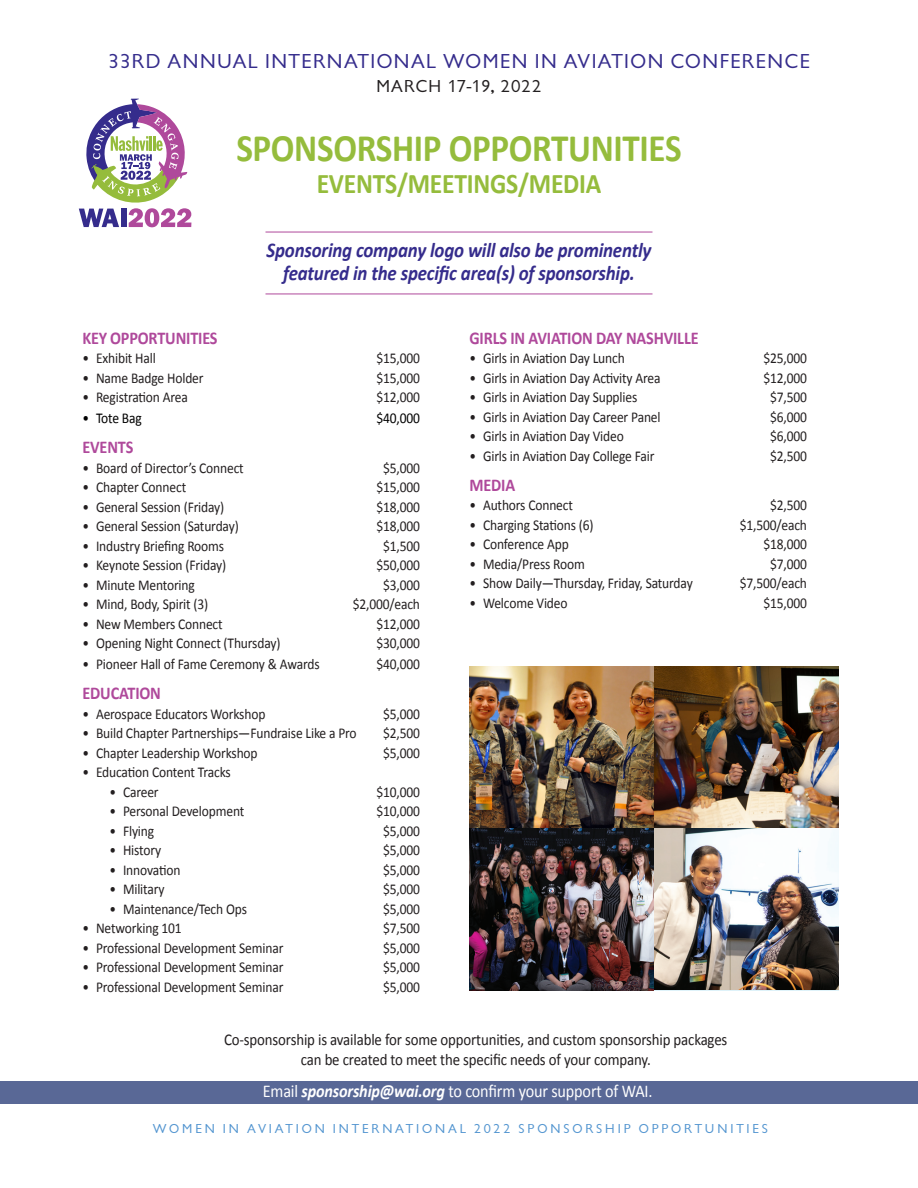
<style>
.page{position:relative;width:918px;height:1188px;background:#fff}
.page>*{position:absolute;margin:0;border:0;box-sizing:border-box;transform-origin:0 0}
.t1{font:700 39px "Calibri";letter-spacing:-.01em;color:#95bc3c;scale:.9 1}
.t2{font:700 28.5px "Calibri";letter-spacing:-.01em;color:#95bc3c;scale:.9 1}
.t3{font:italic 700 21px "Calibri";letter-spacing:-.01em;color:#352c8c;scale:.9 1}
.slimbach_body{font:21px "G Sans";letter-spacing:.07em;color:#352c8c}
.t4{font:700 18px "Calibri";letter-spacing:-.01em;color:#af499b;scale:.9 1}
.t5{font:18px "Calibri";letter-spacing:-.01em;color:#fff;scale:.9 1}
.slimbach_body-2{font:18px "G Sans";letter-spacing:.055em;color:#231f20}
.t6{font:16.5px "Calibri";letter-spacing:-.01em;color:#231f20;scale:.9 1}
.t7{font:15px "Calibri";letter-spacing:-.01em;color:#231f20;scale:.9 1}
.t8{font:15px "Calibri";letter-spacing:-.01em;color:#000;scale:.9 1}
.slimbach_body-3{font:13.5px "G Sans";letter-spacing:.21em;color:#5395d0}
.s1{font-weight:700;font-style:italic}
</style>
<div class="page">
<div style="left:0;top:1081px;width:918px;height:23px;background:#596896"></div>
<svg style="left:79px;top:99px;width:112px;height:128px"></svg>
<img style="left:470px;top:667px;width:184px;height:162px">
<img style="left:654px;top:667px;width:184px;height:162px">
<img style="left:470px;top:829px;width:184px;height:162px">
<img style="left:654px;top:829px;width:184px;height:162px">
<hr style="left:266px;top:232px;width:386px;height:1px;background:#af499b">
<hr style="left:266px;top:294px;width:386px;height:1px;background:#af499b">
<p class="slimbach_body" style="left:108px;top:47px;width:703px">33RD ANNUAL INTERNATIONAL WOMEN IN AVIATION CONFERENCE</p>
<p class="slimbach_body-2" style="left:376px;top:74px;width:167px">MARCH 17-19, 2022</p>
<p class="t1" style="left:236px;top:123px;width:496px">SPONSORSHIP OPPORTUNITIES</p>
<p class="t2" style="left:317px;top:165px;width:318px">EVENTS/MEETINGS/MEDIA</p>
<p class="t3" style="left:267px;top:237px;width:429px">Sponsoring company logo will also be prominently</p>
<p class="t3" style="left:283px;top:259px;width:392px">featured in the specific area(s) of sponsorship.</p>
<p class="t4" style="left:82px;top:327px;width:152px">KEY OPPORTUNITIES</p>
<p class="t7" style="left:82px;top:349px;width:83px">• Exhibit Hall</p>
<p class="t7" style="left:376px;top:349px;width:50px">$15,000</p>
<p class="t7" style="left:82px;top:369px;width:136px">• Name Badge Holder</p>
<p class="t7" style="left:376px;top:369px;width:50px">$15,000</p>
<p class="t7" style="left:82px;top:388px;width:119px">• Registration Area</p>
<p class="t7" style="left:376px;top:388px;width:50px">$12,000</p>
<p class="t8" style="left:82px;top:409px;width:67px">• Tote Bag</p>
<p class="t8" style="left:376px;top:409px;width:50px">$40,000</p>
<p class="t4" style="left:82px;top:436px;width:58px">EVENTS</p>
<p class="t7" style="left:82px;top:459px;width:181px">• Board of Director’s Connect</p>
<p class="t7" style="left:383px;top:459px;width:43px">$5,000</p>
<p class="t7" style="left:82px;top:478px;width:117px">• Chapter Connect</p>
<p class="t7" style="left:376px;top:478px;width:50px">$15,000</p>
<p class="t7" style="left:82px;top:498px;width:159px">• General Session (Friday)</p>
<p class="t7" style="left:376px;top:498px;width:50px">$18,000</p>
<p class="t7" style="left:82px;top:517px;width:175px">• General Session (Saturday)</p>
<p class="t7" style="left:376px;top:517px;width:50px">$18,000</p>
<p class="t7" style="left:82px;top:537px;width:159px">• Industry Briefing Rooms</p>
<p class="t7" style="left:383px;top:537px;width:43px">$1,500</p>
<p class="t7" style="left:82px;top:556px;width:161px">• Keynote Session (Friday)</p>
<p class="t7" style="left:376px;top:556px;width:50px">$50,000</p>
<p class="t7" style="left:82px;top:576px;width:126px">• Minute Mentoring</p>
<p class="t7" style="left:383px;top:576px;width:43px">$3,000</p>
<p class="t7" style="left:82px;top:595px;width:141px">• Mind, Body, Spirit (3)</p>
<p class="t7" style="left:353px;top:595px;width:76px">$2,000/each</p>
<p class="t7" style="left:82px;top:615px;width:157px">• New Members Connect</p>
<p class="t7" style="left:376px;top:615px;width:50px">$12,000</p>
<p class="t7" style="left:82px;top:634px;width:222px">• Opening Night Connect (Thursday)</p>
<p class="t7" style="left:376px;top:634px;width:50px">$30,000</p>
<p class="t7" style="left:82px;top:655px;width:265px">• Pioneer Hall of Fame Ceremony &amp; Awards</p>
<p class="t7" style="left:376px;top:655px;width:50px">$40,000</p>
<p class="t4" style="left:82px;top:682px;width:89px">EDUCATION</p>
<p class="t7" style="left:82px;top:705px;width:205px">• Aerospace Educators Workshop</p>
<p class="t7" style="left:383px;top:705px;width:43px">$5,000</p>
<p class="t7" style="left:82px;top:724px;width:306px">• Build Chapter Partnerships—Fundraise Like a Pro</p>
<p class="t7" style="left:383px;top:724px;width:43px">$2,500</p>
<p class="t7" style="left:82px;top:744px;width:196px">• Chapter Leadership Workshop</p>
<p class="t7" style="left:383px;top:744px;width:43px">$5,000</p>
<p class="t7" style="left:82px;top:763px;width:166px">• Education Content Tracks</p>
<p class="t7" style="left:110px;top:783px;width:56px">• Career</p>
<p class="t7" style="left:376px;top:783px;width:50px">$10,000</p>
<p class="t7" style="left:110px;top:802px;width:151px">• Personal Development</p>
<p class="t7" style="left:376px;top:802px;width:50px">$10,000</p>
<p class="t7" style="left:110px;top:822px;width:51px">• Flying</p>
<p class="t7" style="left:383px;top:822px;width:43px">$5,000</p>
<p class="t7" style="left:110px;top:841px;width:59px">• History</p>
<p class="t7" style="left:383px;top:841px;width:43px">$5,000</p>
<p class="t7" style="left:110px;top:861px;width:80px">• Innovation</p>
<p class="t7" style="left:383px;top:861px;width:43px">$5,000</p>
<p class="t7" style="left:110px;top:880px;width:63px">• Military</p>
<p class="t7" style="left:383px;top:880px;width:43px">$5,000</p>
<p class="t7" style="left:110px;top:900px;width:154px">• Maintenance/Tech Ops</p>
<p class="t7" style="left:383px;top:900px;width:43px">$5,000</p>
<p class="t7" style="left:82px;top:919px;width:112px">• Networking 101</p>
<p class="t7" style="left:383px;top:919px;width:43px">$7,500</p>
<p class="t7" style="left:82px;top:939px;width:225px">• Professional Development Seminar</p>
<p class="t7" style="left:383px;top:939px;width:43px">$5,000</p>
<p class="t7" style="left:82px;top:958px;width:225px">• Professional Development Seminar</p>
<p class="t7" style="left:383px;top:958px;width:43px">$5,000</p>
<p class="t7" style="left:82px;top:978px;width:225px">• Professional Development Seminar</p>
<p class="t7" style="left:383px;top:978px;width:43px">$5,000</p>
<p class="t4" style="left:470px;top:327px;width:256px">GIRLS IN AVIATION DAY NASHVILLE</p>
<p class="t7" style="left:470px;top:349px;width:174px">• Girls in Aviation Day Lunch</p>
<p class="t7" style="left:763px;top:349px;width:50px">$25,000</p>
<p class="t7" style="left:470px;top:369px;width:214px">• Girls in Aviation Day Activity Area</p>
<p class="t7" style="left:763px;top:369px;width:50px">$12,000</p>
<p class="t7" style="left:470px;top:388px;width:188px">• Girls in Aviation Day Supplies</p>
<p class="t7" style="left:770px;top:388px;width:43px">$7,500</p>
<p class="t7" style="left:470px;top:408px;width:214px">• Girls in Aviation Day Career Panel</p>
<p class="t7" style="left:770px;top:408px;width:43px">$6,000</p>
<p class="t7" style="left:470px;top:427px;width:173px">• Girls in Aviation Day Video</p>
<p class="t7" style="left:770px;top:427px;width:43px">$6,000</p>
<p class="t7" style="left:470px;top:447px;width:207px">• Girls in Aviation Day College Fair</p>
<p class="t7" style="left:770px;top:447px;width:43px">$2,500</p>
<p class="t4" style="left:470px;top:474px;width:52px">MEDIA</p>
<p class="t7" style="left:470px;top:496px;width:116px">• Authors Connect</p>
<p class="t7" style="left:770px;top:496px;width:43px">$2,500</p>
<p class="t7" style="left:470px;top:516px;width:139px">• Charging Stations (6)</p>
<p class="t7" style="left:740px;top:516px;width:76px">$1,500/each</p>
<p class="t7" style="left:470px;top:535px;width:112px">• Conference App</p>
<p class="t7" style="left:763px;top:535px;width:50px">$18,000</p>
<p class="t7" style="left:470px;top:555px;width:130px">• Media/Press Room</p>
<p class="t7" style="left:770px;top:555px;width:43px">$7,000</p>
<p class="t7" style="left:470px;top:574px;width:250px">• Show Daily—Thursday, Friday, Saturday</p>
<p class="t7" style="left:740px;top:574px;width:76px">$7,500/each</p>
<p class="t7" style="left:470px;top:594px;width:111px">• Welcome Video</p>
<p class="t7" style="left:763px;top:594px;width:50px">$15,000</p>
<p class="t6" style="left:224px;top:1029px;width:561px">Co-sponsorship is available for some opportunities, and custom sponsorship packages</p>
<p class="t6" style="left:301px;top:1049px;width:390px">can be created to meet the specific needs of your company.</p>
<p class="t5" style="left:263px;top:1080px;width:435px">Email <span class="s1">sponsorship@wai.org</span> to confirm your support of WAI.</p>
<p class="slimbach_body-3" style="left:153px;top:1120px;width:617px">WOMEN IN AVIATION INTERNATIONAL 2022 SPONSORSHIP OPPORTUNITIES</p>
</div>
